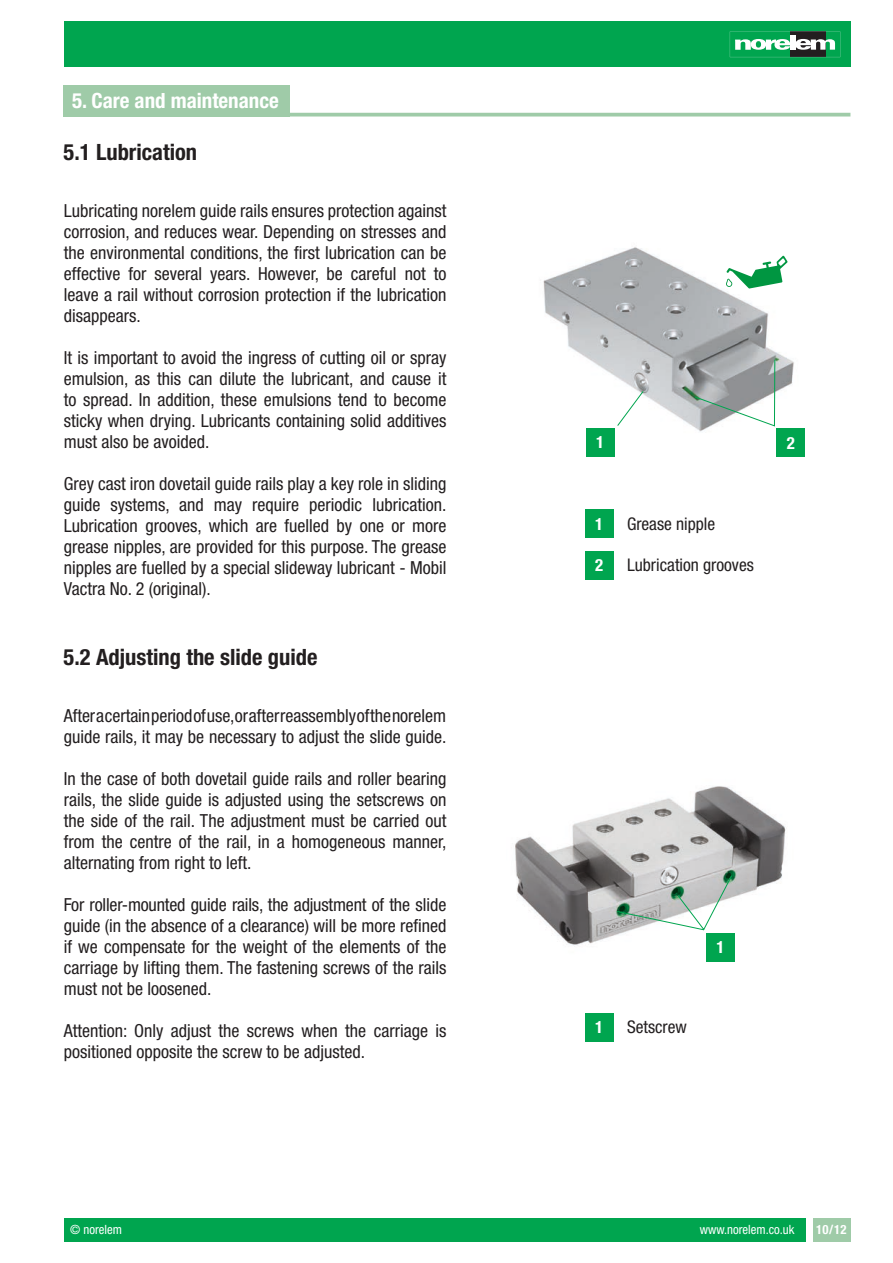
<style>
.page{position:relative;width:893px;height:1263px;background:#fff}
.page>*{position:absolute;margin:0;border:0;box-sizing:border-box;transform-origin:0 0}
.t1{font:700 condensed 22.5px "Helvetica Neue LT Std";color:#231f20}
.t2{font:700 condensed 21px "Helvetica Neue LT Std";color:#fff}
.t3{font:condensed 18px/21px "Helvetica Neue LT Std";color:#231f20;text-align:justify}
.t4{font:condensed 17.4px "Helvetica Neue LT Std";color:#231f20}
.t5{font:700 condensed 16.8px "Helvetica Neue LT Std";color:#fff}
.t6{font:condensed 12.75px "Helvetica Neue LT Std";color:#fff}
.t7{font:700 condensed 12.75px "Helvetica Neue LT Std";color:#fff}
</style>
<div class="page">
<div style="left:64px;top:21px;width:786px;height:46px;background:#00a54f"></div>
<svg style="left:730px;top:32px;width:110px;height:25px"></svg>
<div style="left:64px;top:1218px;width:741px;height:23px;background:#00a54f"></div>
<div style="left:813px;top:1218px;width:37px;height:23px;background:#9fcba8"></div>
<div style="left:64px;top:1220px;width:741px;height:22px;background:#00a54f"></div>
<img style="left:543px;top:247px;width:251px;height:185px">
<div style="left:64px;top:85px;width:226px;height:32px;background:#9fcba8"></div>
<svg style="left:290px;top:113px;width:560px;height:4px;background:#aad1b2"></svg>
<img style="left:515px;top:786px;width:271px;height:160px">
<div style="left:585px;top:1012px;width:29px;height:29px;background:#00a54f"></div>
<div style="left:706px;top:933px;width:29px;height:29px;background:#00a54f"></div>
<svg style="left:616px;top:874px;width:117px;height:57px"></svg>
<div style="left:585px;top:509px;width:29px;height:29px;background:#00a54f"></div>
<div style="left:585px;top:551px;width:29px;height:29px;background:#00a54f"></div>
<div style="left:586px;top:428px;width:29px;height:29px;background:#00a54f"></div>
<div style="left:776px;top:428px;width:29px;height:29px;background:#00a54f"></div>
<svg style="left:617px;top:390px;width:27px;height:37px"></svg>
<svg style="left:694px;top:359px;width:82px;height:68px"></svg>
<svg style="left:726px;top:256px;width:62px;height:33px"></svg>
<p class="t2" style="left:72px;top:88px;width:208px">5. Care and maintenance</p>
<p class="t1" style="left:64px;top:139px;width:135px">5.1 Lubrication</p>
<p class="t3" style="left:64px;top:200px;width:384px">Lubricating norelem guide rails ensures protection against corrosion, and reduces wear. Depending on stresses and the environmental conditions, the first lubrication can be effective for several years. However, be careful not to leave a rail without corrosion protection if the lubrication disappears.</p>
<p class="t3" style="left:64px;top:347px;width:384px">It is important to avoid the ingress of cutting oil or spray emulsion, as this can dilute the lubricant, and cause it to spread. In addition, these emulsions tend to become sticky when drying. Lubricants containing solid additives must also be avoided.</p>
<p class="t3" style="left:64px;top:473px;width:384px">Grey cast iron dovetail guide rails play a key role in sliding guide systems, and may require periodic lubrication.<br>Lubrication grooves, which are fuelled by one or more grease nipples, are provided for this purpose. The grease nipples are fuelled by a special slideway lubricant - Mobil Vactra No. 2 (original).</p>
<p class="t1" style="left:64px;top:643px;width:255px">5.2 Adjusting the slide guide</p>
<p class="t3" style="left:64px;top:705px;width:384px">After a certain period of use, or after reassembly of the norelem guide rails, it may be necessary to adjust the slide guide.</p>
<p class="t3" style="left:64px;top:768px;width:384px">In the case of both dovetail guide rails and roller bearing rails, the slide guide is adjusted using the setscrews on the side of the rail. The adjustment must be carried out from the centre of the rail, in a homogeneous manner, alternating from right to left.</p>
<p class="t3" style="left:64px;top:894px;width:384px">For roller-mounted guide rails, the adjustment of the slide guide (in the absence of a clearance) will be more refined if we compensate for the weight of the elements of the carriage by lifting them. The fastening screws of the rails must not be loosened.</p>
<p class="t3" style="left:64px;top:1020px;width:384px">Attention: Only adjust the screws when the carriage is positioned opposite the screw to be adjusted.</p>
<p class="t5" style="left:596px;top:432px;width:10px">1</p>
<p class="t5" style="left:787px;top:433px;width:10px">2</p>
<p class="t5" style="left:595px;top:514px;width:10px">1</p>
<p class="t4" style="left:627px;top:514px;width:90px">Grease nipple</p>
<p class="t5" style="left:595px;top:555px;width:10px">2</p>
<p class="t4" style="left:627px;top:555px;width:128px">Lubrication grooves</p>
<p class="t5" style="left:595px;top:1017px;width:10px">1</p>
<p class="t4" style="left:627px;top:1017px;width:61px">Setscrew</p>
<p class="t5" style="left:717px;top:937px;width:10px">1</p>
<p class="t6" style="left:719px;top:1222px;width:77px">www.norelem.fr</p>
<p class="t7" style="left:816px;top:1222px;width:32px">10/12</p>
<p class="t6" style="left:70px;top:1222px;width:53px">© norelem</p>
<p class="t6" style="left:700px;top:1222px;width:96px">www.norelem.co.uk</p>
</div>
